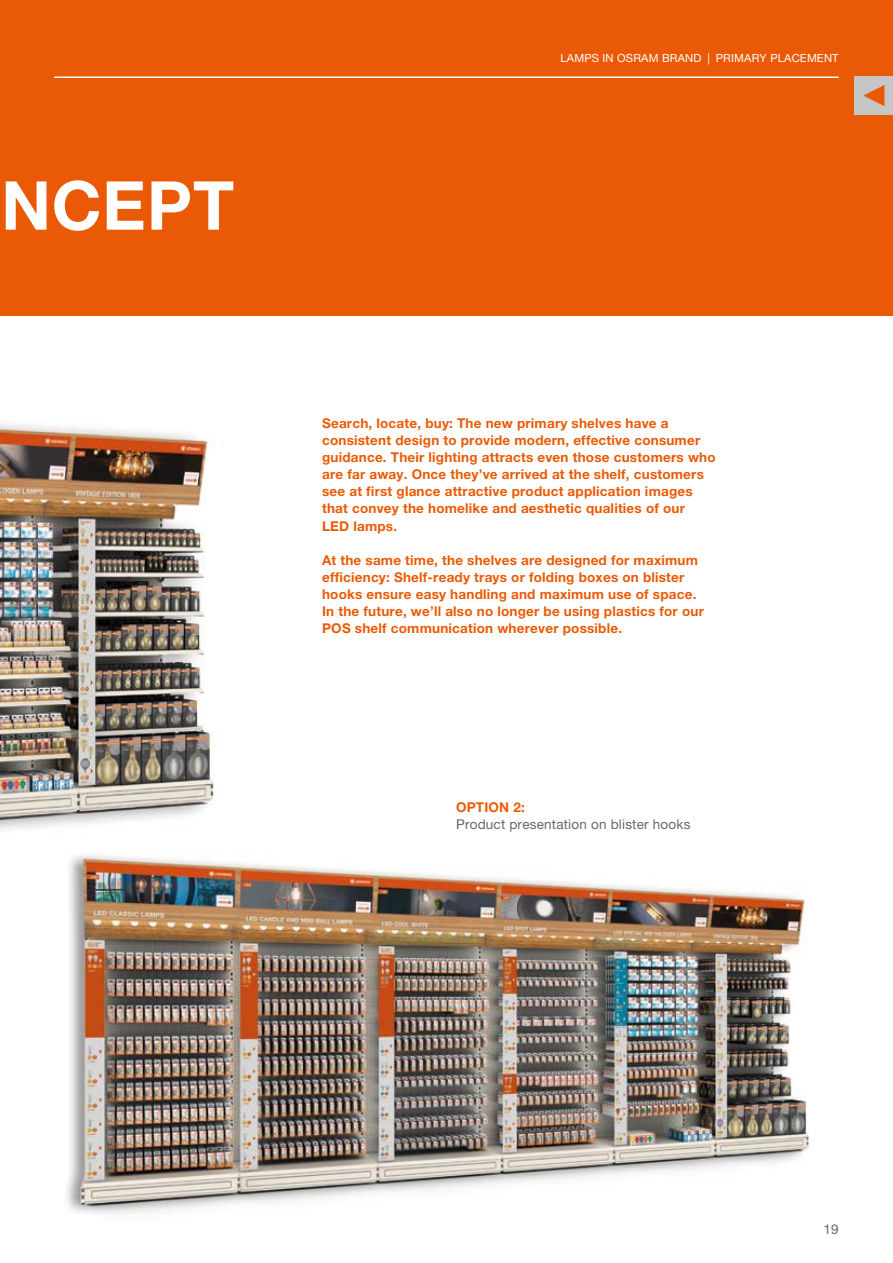
<style>
.page{position:relative;width:893px;height:1263px;background:#fff}
.page>*{position:absolute;margin:0;border:0;box-sizing:border-box;transform-origin:0 0}
.t1{font:700 67.5px "Helvetica Neue LT Pro";letter-spacing:.01em;color:#fff}
.LDV_A4_Copy_9pt__4mm{font:700 13.5px/17px "Helvetica Neue LT Pro";letter-spacing:.015em;color:#ea5a06}
.LDV_A4_Copy_9pt__4mm-2{font:13.5px "Helvetica Neue LT Pro";letter-spacing:.015em;color:#686867}
.t2{font:11.25px "Helvetica Neue LT Pro";letter-spacing:.015em;color:#fff}
</style>
<div class="page">
<div style="left:0;top:0;width:893px;height:316px;background:#ea5a06"></div>
<img style="left:0;top:423px;width:222px;height:408px">
<img style="left:67px;top:852px;width:742px;height:363px">
<hr style="left:54px;top:76px;width:785px;height:2px;background:#fff">
<div style="left:855px;top:76px;width:38px;height:39px;background:#c5c6c6"></div>
<svg style="left:863px;top:85px;width:21px;height:21px"></svg>
<h1 class="t1" style="left:1px;top:164px;width:235px">NCEPT</h1>
<p class="t2" style="left:560px;top:52px;width:280px">LAMPS IN OSRAM BRAND | PRIMARY PLACEMENT</p>
<p class="LDV_A4_Copy_9pt__4mm" style="left:322px;top:415px;width:395px">Search, locate, buy: The new primary shelves have a consistent design to provide modern, effective consumer guidance. Their lighting attracts even those customers who are far away. Once they’ve arrived at the shelf, customers see at first glance attractive product application images that convey the homelike and aesthetic qualities of our<br>LED lamps.</p>
<p class="LDV_A4_Copy_9pt__4mm" style="left:322px;top:551px;width:383px">At the same time, the shelves are designed for maximum efficiency: Shelf-ready trays or folding boxes on blister hooks ensure easy handling and maximum use of space.<br>In the future, we’ll also no longer be using plastics for our POS shelf communication wherever possible.</p>
<p class="LDV_A4_Copy_9pt__4mm" style="left:456px;top:799px;width:70px">OPTION 2:</p>
<p class="LDV_A4_Copy_9pt__4mm-2" style="left:456px;top:816px;width:236px">Product presentation on blister hooks</p>
<p class="LDV_A4_Copy_9pt__4mm-2" style="left:823px;top:1221px;width:17px">19</p>
</div>
